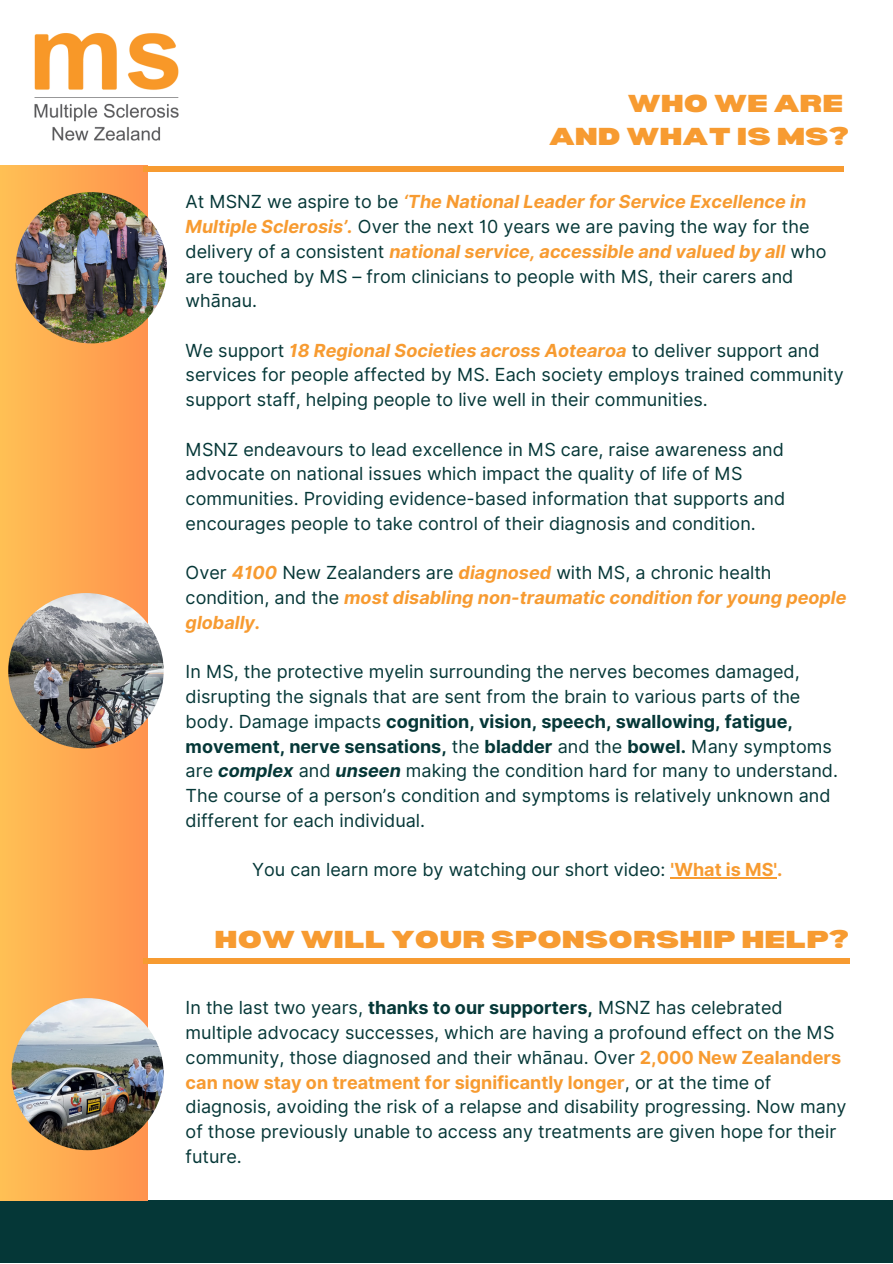
<style>
.page{position:relative;width:893px;height:1264px;background:#fff}
.page>*{position:absolute;margin:0;border:0;box-sizing:border-box;transform-origin:0 0}
.t1{font:900 expanded 24px "Bernoru";color:#f79b31}
.t2{font:18px/24.8px "Inter";color:#053737}
.t3{font:italic 700 18px/24.8px "Inter";color:#f79b31}
.s1{font-weight:700;font-style:italic;color:#f79b31}
.s2{font-weight:400;font-style:normal;color:#053737}
.s3{font-weight:700}
.s4{font-weight:700;font-style:italic}
.s5{font-weight:700;color:#f79b31}
</style>
<div class="page">
<div style="left:0;top:1200px;width:892px;height:62px;background:#053737"></div>
<div style="left:0;top:166px;width:148px;height:1034px;background:linear-gradient(to right,#fec054,#ff924d)"></div>
<div style="left:143px;top:166px;width:700px;height:5px;background:#f79b31"></div>
<img style="left:16px;top:192px;width:151px;height:151px;border-radius:50%">
<img style="left:8px;top:593px;width:156px;height:155px;border-radius:50%">
<hr style="left:670px;top:877px;width:107px;height:1px;background:#f79b31">
<div style="left:143px;top:957px;width:706px;height:6px;background:#f79b31"></div>
<img style="left:12px;top:998px;width:152px;height:152px;border-radius:50%">
<img style="left:34px;top:33px;width:145px;height:108px">
<p class="t1" style="left:628px;top:90px;width:217px">WHO WE ARE</p>
<p class="t1" style="left:549px;top:123px;width:301px">AND WHAT IS MS?</p>
<p class="t2" style="left:186px;top:189px;width:642px">At MSNZ we aspire to be <span class="s1">‘The National Leader for Service Excellence in Multiple Sclerosis’.</span> Over the next 10 years we are paving the way for the delivery of a consistent <span class="s1">national service, accessible and valued by all</span> who are touched by MS – from clinicians to people with MS, their carers and whānau.</p>
<p class="t2" style="left:186px;top:338px;width:659px">We support <span class="s1">18 Regional Societies across Aotearoa</span> to deliver support and services for people affected by MS. Each society employs trained community support staff, helping people to live well in their communities.</p>
<p class="t2" style="left:186px;top:437px;width:601px">MSNZ endeavours to lead excellence in MS care, raise awareness and advocate on national issues which impact the quality of life of MS communities. Providing evidence-based information that supports and encourages people to take control of their diagnosis and condition.</p>
<p class="t3" style="left:186px;top:560px;width:662px"><span class="s2">Over</span> 4100 <span class="s2">New Zealanders are</span> diagnosed <span class="s2">with MS, a chronic health condition, and the</span> most disabling non-traumatic condition for young people globally.</p>
<p class="t2" style="left:186px;top:659px;width:654px">In MS, the protective myelin surrounding the nerves becomes damaged, disrupting the signals that are sent from the brain to various parts of the body. Damage impacts <span class="s3">cognition, vision, speech, swallowing, fatigue, movement, nerve sensations,</span> the <span class="s3">bladder</span> and the <span class="s3">bowel.</span> Many symptoms are <span class="s4">complex</span> and <span class="s4">unseen</span> making the condition hard for many to understand.<br>The course of a person’s condition and symptoms is relatively unknown and different for each individual.</p>
<p class="t2" style="left:252px;top:857px;width:532px">You can learn more by watching our short video: <span class="s5">'What is MS'.</span></p>
<p class="t1" style="left:214px;top:925px;width:636px">HOW WILL YOUR SPONSORSHIP HELP?</p>
<p class="t2" style="left:186px;top:995px;width:662px">In the last two years, <span class="s3">thanks to our supporters,</span> MSNZ has celebrated multiple advocacy successes, which are having a profound effect on the MS community, those diagnosed and their whānau. Over <span class="s5">2,000 New Zealanders can now stay on treatment for significantly longer</span>, or at the time of diagnosis, avoiding the risk of a relapse and disability progressing. Now many of those previously unable to access any treatments are given hope for their future.</p>
</div>
